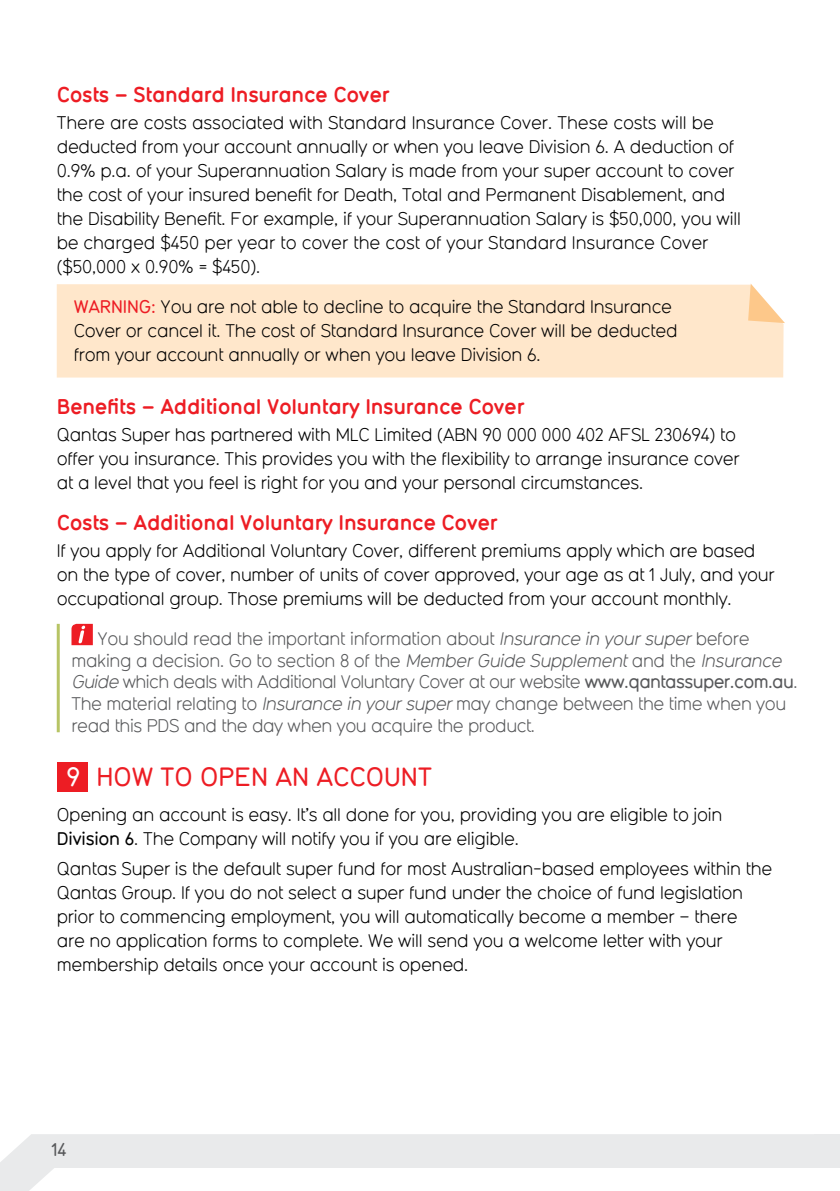
<style>
.page{position:relative;width:840px;height:1191px;background:#fff}
.page>*{position:absolute;margin:0;border:0;box-sizing:border-box;transform-origin:0 0}
.t1{font:500 26px "QF Spirit";color:#ed1d24}
.t2{font:700 21px "QF Spirit";letter-spacing:-.01em;color:#ed1d24}
.t3{font:18px/24px "QF Spirit";letter-spacing:-.01em;color:#000}
.t4{font:18px/21.6px "QF Spirit";letter-spacing:-.02em;color:#58595b}
.t5{font:500 18px "QF Spirit";color:#58595b}
.s1{font-weight:500;color:#ed1d24}
.s2{font-style:italic}
.s3{font-weight:500}
.s4{color:#fff}
</style>
<div class="page">
<svg style="left:0;top:1134px;width:814px;height:57px;fill:#e9eaeb"></svg>
<div style="left:814px;top:1134px;width:25px;height:34px;background:#e9eaeb"></div>
<div style="left:58px;top:761px;width:30px;height:30px;background:#ed1d24"></div>
<svg style="left:71px;top:624px;width:22px;height:21px"></svg>
<hr style="left:57px;top:624px;width:3px;height:108px;background:#b7c465">
<div style="left:57px;top:284px;width:726px;height:93px;background:#ffe7cb"></div>
<svg style="left:747px;top:284px;width:37px;height:39px"></svg>
<p class="t2" style="left:57px;top:80px;width:334px">Costs – Standard Insurance Cover</p>
<p class="t3" style="left:57px;top:109px;width:685px">There are costs associated with Standard Insurance Cover. These costs will be deducted from your account annually or when you leave Division 6. A deduction of 0.9% p.a. of your Superannuation Salary is made from your super account to cover the cost of your insured benefit for Death, Total and Permanent Disablement, and the Disability Benefit. For example, if your Superannuation Salary is $50,000, you will be charged $450 per year to cover the cost of your Standard Insurance Cover ($50,000 x 0.90% = $450).</p>
<p class="t3" style="left:74px;top:294px;width:605px"><span class="s1">WARN ING:</span> You are not able to decline to acquire the Standard Insurance<br>Cover or cancel it. The cost of Standard Insurance Cover will be deducted from your account annually or when you leave Division 6.</p>
<p class="t2" style="left:57px;top:392px;width:469px">Benefits – Additional Voluntary Insurance Cover</p>
<p class="t3" style="left:57px;top:422px;width:684px">Qantas Super has partnered with MLC Limited (ABN 90 000 000 402 AFSL 230694) to offer you insurance. This provides you with the flexibility to arrange insurance cover at a level that you feel is right for you and your personal circumstances.</p>
<p class="t2" style="left:57px;top:508px;width:442px">Costs – Additional Voluntary Insurance Cover</p>
<p class="t3" style="left:57px;top:537px;width:719px">If you apply for Additional Voluntary Cover, different premiums apply which are based on the type of cover, number of units of cover approved, your age as at 1 July, and your occupational group. Those premiums will be deducted from your account monthly.</p>
<p class="t4" style="left:71px;top:627px;width:727px;text-indent:26px">You should read the important information about <span class="s2">Insurance in yoursuper</span>before making a decision. Go to section 8 of the <span class="s2">MemberGuide Supplement</span>and the <span class="s2">Insurance Guide</span> which deals with Additional Voluntary Cover at our website <span class="s3">www.qantassuper.com.au</span>.<br>The material relating to <span class="s2">Insurance in yoursuper</span>may change between the time when you read this PDS and the day when you acquire the product.</p>
<h1 class="t1" style="left:66px;top:759px;width:267px"><span class="s4">9</span> How to open an acc</h1>
<h1 class="t1" style="left:365px;top:759px;width:61px">ount</h1>
<p class="t3" style="left:57px;top:802px;width:666px">Opening an account is easy. It’s all done for you, providing you are eligible to join<br><span class="s3">Division 6</span>. The Company will notify you if you are eligible.</p>
<p class="t3" style="left:57px;top:856px;width:716px">Qantas Super is the default super fund for most Australian-based employees within the Qantas Group. If you do not select a super fund under the choice of fund legislation prior to commencing employment, you will automatically become a member – there<br>are no application forms to complete. We will send you a welcome letter with your membership details once your account is opened.</p>
<p class="t5" style="left:52px;top:1137px;width:16px">14</p>
</div>
